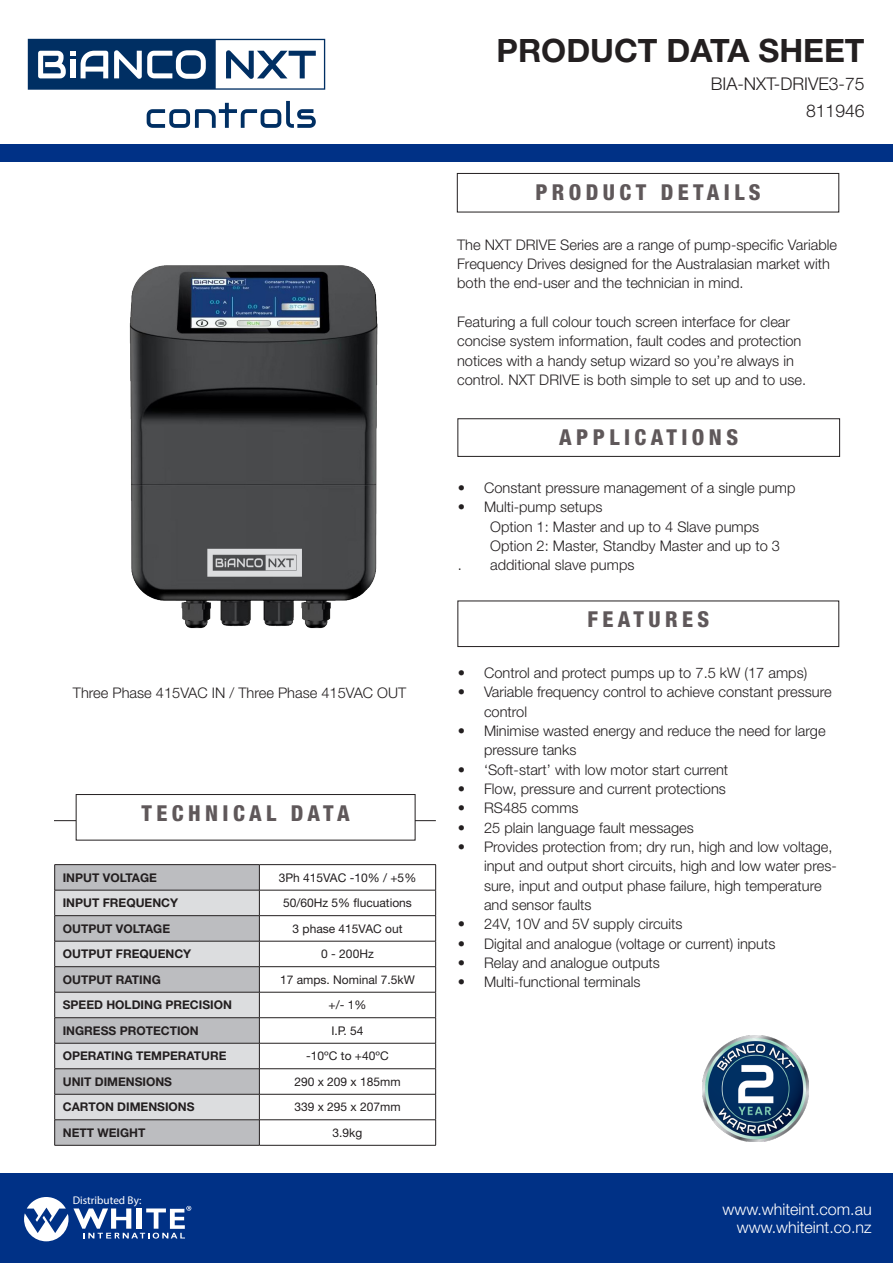
<style>
.page{position:relative;width:893px;height:1263px;background:#fff}
.page>*{position:absolute;margin:0;border:0;box-sizing:border-box;transform-origin:0 0}
.Body_Text{font:700 32.25px "Helvetica Neue LT Std";color:#231f20}
.Page_Section_Header{font:800 condensed 21.9px "Helvetica Neue LT Std";letter-spacing:.2em;color:#5f585a}
.Body_Text-2{font:300 17.55px "Helvetica Neue LT Std";color:#231f20}
.Body_Text-3{font:300 16.05px "Helvetica Neue LT Std";color:#fff}
.Body_Text-4{font:300 14.7px/19.4px "Helvetica Neue LT Std";color:#231f20}
.Bottom_Column_Header{font:700 12px "Helvetica Neue LT Std";color:#231f20}
.Bottom_Column_Header-2{font:12px "Helvetica Neue LT Std";color:#231f20}
.t1{font:11.1px "Myriad Pro";color:#fff}
</style>
<div class="page">
<div style="left:0;top:145px;width:893px;height:17px;background:#003186"></div>
<div style="left:0;top:1174px;width:893px;height:89px;background:#003186"></div>
<svg style="left:24px;top:1197px;width:167px;height:44px"></svg>
<div style="left:457px;top:173px;width:382px;height:39px;border:1px solid #231f20"></div>
<svg style="left:28px;top:39px;width:297px;height:51px"></svg>
<svg style="left:147px;top:101px;width:169px;height:27px"></svg>
<hr style="left:54px;top:820px;width:382px;height:1px;background:#231f20">
<img style="left:129px;top:265px;width:249px;height:364px">
<div style="left:458px;top:419px;width:382px;height:38px;border:1px solid #231f20"></div>
<div style="left:458px;top:601px;width:381px;height:46px;border:1px solid #231f20"></div>
<div style="left:76px;top:794px;width:339px;height:46px;background:#fff"></div>
<div style="left:76px;top:794px;width:339px;height:46px;border:1px solid #231f20"></div>
<svg style="left:55px;top:865px;width:204px;height:280px;background:#b8b9bc"></svg>
<svg style="left:260px;top:865px;width:175px;height:280px"></svg>
<svg style="left:55px;top:891px;width:204px;height:228px;background:#cbcccf"></svg>
<hr style="left:54px;top:864px;width:205px;height:1px;background:#231f20">
<hr style="left:259px;top:864px;width:177px;height:1px;background:#231f20">
<hr style="left:54px;top:890px;width:205px;height:1px;background:#231f20">
<hr style="left:259px;top:890px;width:177px;height:1px;background:#231f20">
<hr style="left:54px;top:915px;width:205px;height:1px;background:#231f20">
<hr style="left:259px;top:915px;width:177px;height:1px;background:#231f20">
<hr style="left:54px;top:941px;width:205px;height:1px;background:#231f20">
<hr style="left:259px;top:941px;width:177px;height:1px;background:#231f20">
<hr style="left:54px;top:966px;width:205px;height:1px;background:#231f20">
<hr style="left:259px;top:966px;width:177px;height:1px;background:#231f20">
<hr style="left:54px;top:992px;width:205px;height:1px;background:#231f20">
<hr style="left:259px;top:992px;width:177px;height:1px;background:#231f20">
<hr style="left:54px;top:1017px;width:205px;height:1px;background:#231f20">
<hr style="left:259px;top:1017px;width:177px;height:1px;background:#231f20">
<hr style="left:54px;top:1043px;width:205px;height:1px;background:#231f20">
<hr style="left:259px;top:1043px;width:177px;height:1px;background:#231f20">
<hr style="left:54px;top:1068px;width:205px;height:1px;background:#231f20">
<hr style="left:259px;top:1068px;width:177px;height:1px;background:#231f20">
<hr style="left:54px;top:1094px;width:205px;height:1px;background:#231f20">
<hr style="left:259px;top:1094px;width:177px;height:1px;background:#231f20">
<hr style="left:54px;top:1119px;width:205px;height:1px;background:#231f20">
<svg style="left:54px;top:865px;width:1px;height:280px"></svg>
<hr style="left:259px;top:1119px;width:177px;height:1px;background:#231f20">
<svg style="left:259px;top:865px;width:1px;height:280px"></svg>
<svg style="left:435px;top:865px;width:1px;height:280px"></svg>
<hr style="left:54px;top:1145px;width:205px;height:1px;background:#231f20">
<hr style="left:259px;top:1145px;width:177px;height:1px;background:#231f20">
<img style="left:702px;top:1036px;width:106px;height:106px">
<p class="Body_Text-4" style="left:73px;top:683px;width:335px">Three Phase 415VAC IN / Three Phase 415VAC OUT</p>
<p class="Page_Section_Header" style="left:142px;top:799px;width:209px">TECHNICAL DATA</p>
<p class="Bottom_Column_Header" style="left:63px;top:870px;width:96px">INPUT VOLTAGE</p>
<p class="Bottom_Column_Header-2" style="left:279px;top:870px;width:139px">3Ph 415VAC -10% / +5%</p>
<p class="Bottom_Column_Header" style="left:63px;top:895px;width:117px">INPUT FREQUENCY</p>
<p class="Bottom_Column_Header-2" style="left:283px;top:896px;width:130px">50/60Hz 5% flucuations</p>
<p class="Bottom_Column_Header" style="left:63px;top:921px;width:109px">OUTPUT VOLTAGE</p>
<p class="Bottom_Column_Header-2" style="left:293px;top:921px;width:111px">3 phase 415VAC out</p>
<p class="Bottom_Column_Header" style="left:63px;top:946px;width:130px">OUTPUT FREQUENCY</p>
<p class="Bottom_Column_Header-2" style="left:321px;top:947px;width:54px">0 - 200Hz</p>
<p class="Bottom_Column_Header" style="left:63px;top:972px;width:99px">OUTPUT RATING</p>
<p class="Bottom_Column_Header-2" style="left:280px;top:972px;width:136px">17 amps. Nominal 7.5kW</p>
<p class="Bottom_Column_Header" style="left:63px;top:997px;width:171px">SPEED HOLDING PRECISION</p>
<p class="Bottom_Column_Header-2" style="left:329px;top:998px;width:39px">+/- 1%</p>
<p class="Bottom_Column_Header" style="left:63px;top:1023px;width:137px">INGRESS PROTECTION</p>
<p class="Bottom_Column_Header-2" style="left:331px;top:1023px;width:34px">I.P. 54</p>
<p class="Bottom_Column_Header" style="left:63px;top:1048px;width:165px">OPERATING TEMPERATURE</p>
<p class="Bottom_Column_Header-2" style="left:306px;top:1049px;width:84px">-10ºC to +40ºC</p>
<p class="Bottom_Column_Header" style="left:63px;top:1074px;width:111px">UNIT DIMENSIONS</p>
<p class="Bottom_Column_Header-2" style="left:294px;top:1074px;width:108px">290 x 209 x 185mm</p>
<p class="Bottom_Column_Header" style="left:63px;top:1099px;width:133px">CARTON DIMENSIONS</p>
<p class="Bottom_Column_Header-2" style="left:294px;top:1100px;width:108px">339 x 295 x 207mm</p>
<p class="Bottom_Column_Header" style="left:63px;top:1125px;width:84px">NETT WEIGHT</p>
<p class="Bottom_Column_Header-2" style="left:333px;top:1125px;width:31px">3.9kg</p>
<p class="t1" style="left:73px;top:1193px;width:70px">Distributed By:</p>
<p class="Body_Text" style="left:497px;top:30px;width:370px">PRODUCT DATA SHEET</p>
<p class="Body_Text-2" style="left:711px;top:73px;width:155px">BIA-NXT-DRIVE3-75</p>
<p class="Body_Text-2" style="left:806px;top:100px;width:60px">811946</p>
<p class="Page_Section_Header" style="left:535px;top:178px;width:227px">PRODUCT DETAILS</p>
<p class="Body_Text-4" style="left:457px;top:235px;width:381px">The NXT DRIVE Series are a range of pump-specific Variable<br>Frequency Drives designed for the Australasian market with both the end-user and the technician in mind.</p>
<p class="Body_Text-4" style="left:457px;top:312px;width:350px">Featuring a full colour touch screen interface for clear concise system information, fault codes and protection notices with a handy setup wizard so you’re always in control. NXT DRIVE is both simple to set up and to use.</p>
<p class="Page_Section_Header" style="left:559px;top:423px;width:180px">APPLICATIONS</p>
<p class="Body_Text-4" style="left:458px;top:478px;width:339px">• Constant pressure management of a single pump</p>
<p class="Body_Text-4" style="left:458px;top:497px;width:146px">• Multi-pump setups</p>
<p class="Body_Text-4" style="left:490px;top:516px;width:270px">Option 1: Master and up to 4 Slave pumps</p>
<p class="Body_Text-4" style="left:490px;top:536px;width:291px">Option 2: Master, Standby Master and up to 3</p>
<p class="Body_Text-4" style="left:458px;top:555px;width:6px">.</p>
<p class="Body_Text-4" style="left:490px;top:555px;width:146px">additional slave pumps</p>
<p class="Page_Section_Header" style="left:587px;top:606px;width:123px">FEATURES</p>
<p class="Body_Text-4" style="left:458px;top:663px;width:351px">• Control and protect pumps up to 7.5 kW (17 amps)</p>
<p class="Body_Text-4" style="left:484px;top:682px;width:349px;text-indent:-26px">• Variable frequency control to achieve constant pressure control</p>
<p class="Body_Text-4" style="left:484px;top:721px;width:343px;text-indent:-26px">• Minimise wasted energy and reduce the need for large pressure tanks</p>
<p class="Body_Text-4" style="left:458px;top:759px;width:272px">• ‘Soft-start’ with low motor start current</p>
<p class="Body_Text-4" style="left:458px;top:779px;width:270px">• Flow, pressure and current protections</p>
<p class="Body_Text-4" style="left:458px;top:798px;width:122px">• RS485 comms</p>
<p class="Body_Text-4" style="left:458px;top:817px;width:238px">• 25 plain language fault messages</p>
<p class="Body_Text-4" style="left:484px;top:837px;width:354px;text-indent:-26px">• Provides protection from; dry run, high and low voltage, input and output short circuits, high and low water pres&shy;sure, input and output phase failure, high temperature and sensor faults</p>
<p class="Body_Text-4" style="left:458px;top:914px;width:226px">• 24V, 10V and 5V supply circuits</p>
<p class="Body_Text-4" style="left:458px;top:933px;width:319px">• Digital and analogue (voltage or current) inputs</p>
<p class="Body_Text-4" style="left:458px;top:953px;width:204px">• Relay and analogue outputs</p>
<p class="Body_Text-4" style="left:458px;top:972px;width:184px">• Multi-functional terminals</p>
<p class="Body_Text-3" style="left:723px;top:1200px;width:151px">www.whiteint.com.au</p>
<p class="Body_Text-3" style="left:737px;top:1217px;width:136px">www.whiteint.co.nz</p>
</div>
